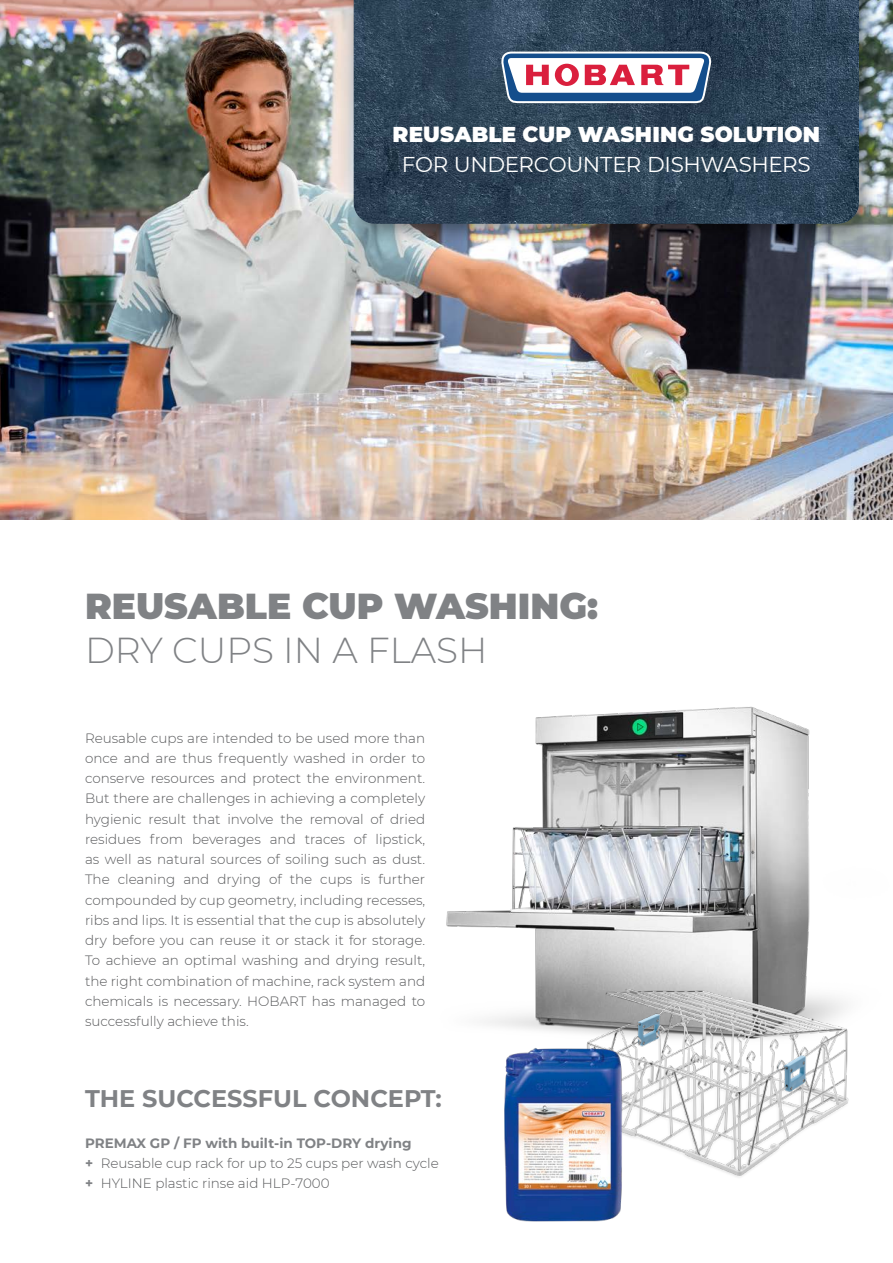
<style>
.page{position:relative;width:893px;height:1263px;background:#fff}
.page>*{position:absolute;margin:0;border:0;box-sizing:border-box;transform-origin:0 0}
.t1{font:900 36px "Montserrat";color:#808285}
.t2{font:300 36px "Montserrat";color:#808285}
.t3{font:700 24px "Montserrat";color:#808285}
.t4{font:900 21.45px "Montserrat";letter-spacing:.005em;color:#fff}
.t5{font:21.45px "Montserrat";letter-spacing:-.015em;color:#fff}
.t6{font:300 13.5px/20.2px "Montserrat";color:#58595b;text-align:justify}
.s1{font-weight:700;color:#808285}
</style>
<div class="page">
<img style="left:0;top:0;width:893px;height:520px">
<div style="left:345px;top:0;width:534px;height:244px;background:#000;opacity:.4"></div>
<img style="left:354px;top:0;width:505px;height:224px">
<svg style="left:501px;top:52px;width:210px;height:51px"></svg>
<img style="left:446px;top:706px;width:364px;height:326px">
<img style="left:563px;top:969px;width:286px;height:208px">
<img style="left:504px;top:1039px;width:135px;height:183px">
<h3 class="t4" style="left:392px;top:119px;width:429px">REUSABLE CUP WASHING SOLUTION</h3>
<h3 class="t5" style="left:402px;top:150px;width:410px">FOR UNDERCOUNTER DISHWASHERS</h3>
<h1 class="t1" style="left:85px;top:579px;width:514px">REUSABLE CUP WASHING:</h1>
<h1 class="t2" style="left:85px;top:626px;width:404px">DRY CUPS IN A FLASH</h1>
<p class="t6" style="left:85px;top:727px;width:342px">Reusable cups are intended to be used more than once and are thus frequently washed in order to conserve resources and protect the environment.<br>But there are challenges in achieving a completely hygienic result that involve the removal of dried residues from beverages and traces of lipstick, as well as natural sources of soiling such as dust.<br>The cleaning and drying of the cups is further compounded by cup geometry, including recesses, ribs and lips. It is essential that the cup is absolutely dry before you can reuse it or stack it for storage.<br>To achieve an optimal washing and drying result, the right combination of machine, rack system and chemicals is necessary. HOBART has managed to successfully achieve this.</p>
<h2 class="t3" style="left:85px;top:1081px;width:358px">THE SUCCESSFUL CONCEPT:</h2>
<p class="t6" style="left:85px;top:1132px;width:355px;text-align:left"><span class="s1">PREMAX GP / FP with built-in TOP-DRY drying<br>+</span> Reusable cup rack for up to 25 cups per wash cycle <span class="s1">+</span> HYLINE plastic rinse aid HLP-7000</p>
</div>
